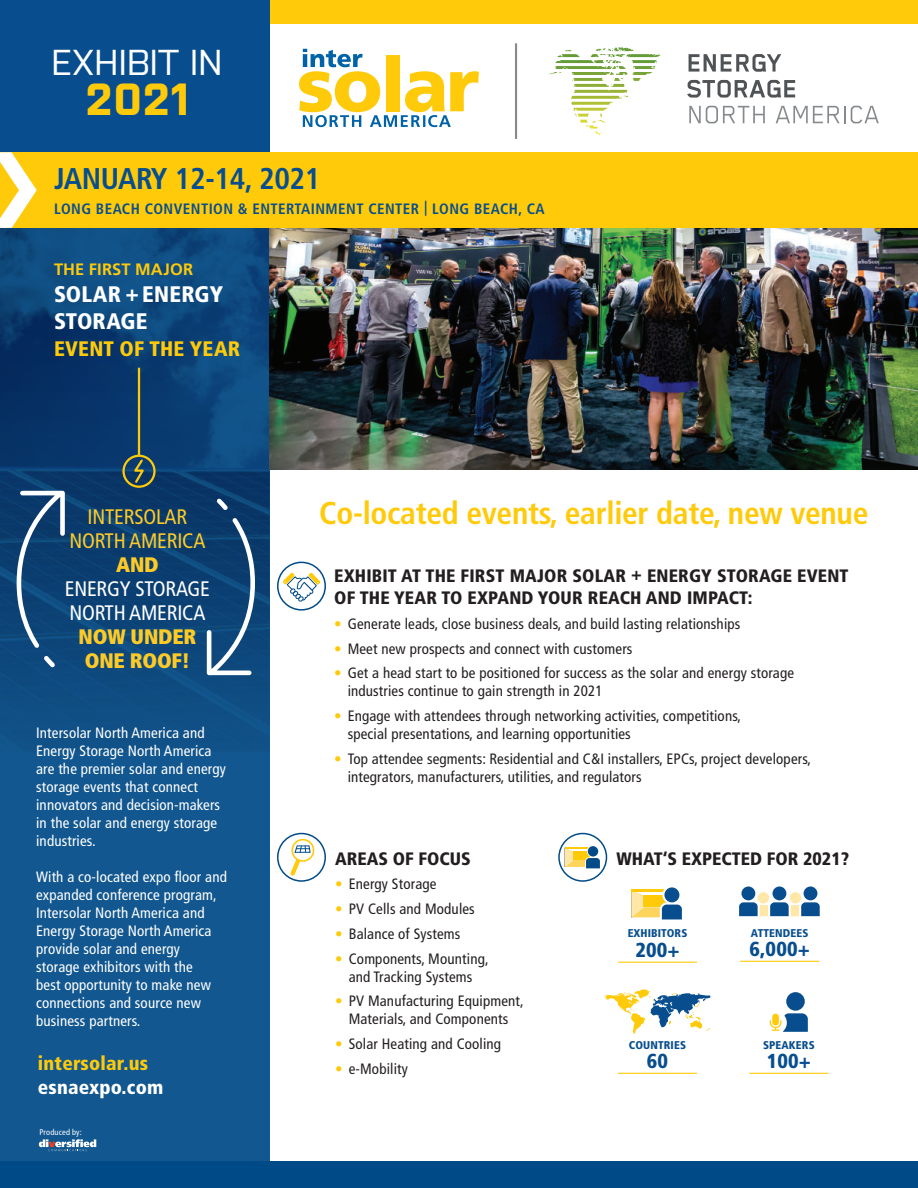
<style>
.page{position:relative;width:918px;height:1188px;background:#fff}
.page>*{position:absolute;margin:0;border:0;box-sizing:border-box;transform-origin:0 0}
.t1{font:700 45px "Purista";color:#feca0a}
.t2{font:36px "Purista";letter-spacing:.01em;color:#fff}
.t3{font:700 condensed 31.5px "Frutiger LT Std";letter-spacing:-.01em;color:#feca0a}
.t4{font:700 condensed 30px "Frutiger LT Std";letter-spacing:-.01em;color:#084e8e}
.t5{font:900 condensed 22.5px/27px "Frutiger LT Std";letter-spacing:.005em;color:#fff}
.t6{font:condensed 21px/24px "Frutiger LT Std";letter-spacing:-.01em;color:#fff}
.t7{font:condensed 21px/24px "Frutiger LT Std";letter-spacing:-.01em;color:#feca26;text-align:center}
.t8{font:900 condensed 21px/24px "Frutiger LT Std";letter-spacing:-.01em;color:#feca26}
.t9{font:900 condensed 21px "Frutiger LT Std";letter-spacing:.01em;color:#feca0a}
.t10{font:900 condensed 20.25px "Frutiger LT Std";letter-spacing:.01em;color:#084e8e}
.t11{font:900 condensed 19.5px "Frutiger LT Std";letter-spacing:.01em;color:#feca0a}
.t12{font:900 condensed 19.5px "Frutiger LT Std";letter-spacing:.01em;color:#fff}
.t13{font:900 condensed 18px/22.5px "Frutiger LT Std";letter-spacing:.01em;color:#231f20}
.t14{font:700 16.5px "Frutiger LT Std";letter-spacing:.005em;color:#feca0a}
.t15{font:condensed 15px/18px "Frutiger LT Std";letter-spacing:.01em;color:#231f20}
.t16{font:condensed 15px/18px "Frutiger LT Std";letter-spacing:.01em;color:#fff}
.t17{font:700 condensed 15px "Frutiger LT Std";letter-spacing:.03em;color:#084e8e}
.t18{font:900 condensed 11.25px "Frutiger LT Std";letter-spacing:.01em;color:#084e8e}
.t19{font:condensed 8.4px "Frutiger LT Std";letter-spacing:.025em;color:#fff}
.s1{color:#feca0a}
</style>
<div class="page">
<div style="left:0;top:0;width:918px;height:24px;background:#feca0a"></div>
<div style="left:0;top:0;width:270px;height:228px;background:#084e8e"></div>
<svg style="left:0;top:228px;width:270px;height:933px;fill:#12578f"></svg>
<img style="left:270px;top:228px;width:648px;height:241px">
<svg style="left:39px;top:1139px;width:57px;height:12px"></svg>
<svg style="left:615px;top:47px;width:19px;height:4px"></svg>
<svg style="left:689px;top:54px;width:92px;height:18px"></svg>
<svg style="left:687px;top:80px;width:108px;height:18px"></svg>
<svg style="left:689px;top:106px;width:76px;height:17px"></svg>
<svg style="left:776px;top:106px;width:103px;height:17px"></svg>
<svg style="left:299px;top:49px;width:180px;height:78px"></svg>
<hr style="left:515px;top:43px;width:2px;height:96px;background:#868a8d">
<div style="left:0;top:152px;width:918px;height:76px;background:#feca0a"></div>
<svg style="left:0;top:152px;width:37px;height:76px"></svg>
<svg style="left:17px;top:491px;width:238px;height:184px;fill:#0c4174"></svg>
<hr style="left:138px;top:369px;width:2px;height:86px;background:#feca0a">
<svg style="left:131px;top:458px;width:16px;height:27px"></svg>
<div style="left:122px;top:455px;width:34px;height:33px;border:2px solid #feca0a;border-radius:50%"></div>
<svg style="left:278px;top:562px;width:47px;height:48px"></svg>
<div style="left:277px;top:562px;width:49px;height:49px;border:2px solid #004b87;border-radius:50%"></div>
<svg style="left:283px;top:573px;width:37px;height:30px"></svg>
<svg style="left:605px;top:989px;width:105px;height:45px"></svg>
<hr style="left:618px;top:1073px;width:79px;height:1px;background:#feca0a">
<div style="left:786px;top:992px;width:19px;height:19px;background:#084e8e;border-radius:50%"></div>
<svg style="left:770px;top:1013px;width:38px;height:19px"></svg>
<hr style="left:749px;top:1073px;width:79px;height:1px;background:#feca0a">
<div style="left:662px;top:885px;width:19px;height:19px;border:4px solid #fff;border-radius:50%"></div>
<svg style="left:664px;top:887px;width:15px;height:15px"></svg>
<svg style="left:631px;top:890px;width:51px;height:30px"></svg>
<hr style="left:618px;top:962px;width:79px;height:1px;background:#feca0a">
<div style="left:758px;top:892px;width:11px;height:11px;background:#ffe7a7;border-radius:50%"></div>
<div style="left:790px;top:892px;width:11px;height:11px;background:#ffe7a7;border-radius:50%"></div>
<div style="left:802px;top:885px;width:17px;height:17px;border:4px solid #fff;border-radius:50%"></div>
<div style="left:804px;top:887px;width:13px;height:13px;background:#084e8e;border-radius:50%"></div>
<div style="left:771px;top:885px;width:17px;height:17px;border:4px solid #fff;border-radius:50%"></div>
<div style="left:773px;top:887px;width:13px;height:13px;background:#084e8e;border-radius:50%"></div>
<div style="left:739px;top:885px;width:18px;height:17px;border:4px solid #fff;border-radius:50%"></div>
<div style="left:741px;top:887px;width:14px;height:13px;background:#084e8e;border-radius:50%"></div>
<svg style="left:739px;top:899px;width:81px;height:18px"></svg>
<hr style="left:740px;top:961px;width:79px;height:1px;background:#feca0a">
<svg style="left:289px;top:836px;width:28px;height:40px"></svg>
<div style="left:277px;top:833px;width:49px;height:49px;border:2px solid #004b87;border-radius:50%"></div>
<svg style="left:559px;top:834px;width:47px;height:47px"></svg>
<div style="left:587px;top:845px;width:12px;height:12px;border:2px solid #fff;border-radius:50%"></div>
<div style="left:588px;top:846px;width:10px;height:11px;background:#004b87;border-radius:50%"></div>
<svg style="left:565px;top:848px;width:37px;height:22px"></svg>
<div style="left:558px;top:833px;width:49px;height:49px;border:2px solid #004b87;border-radius:50%"></div>
<div style="left:0;top:1161px;width:918px;height:27px;background:#004b87"></div>
<h2 class="t2" style="left:52px;top:41px;width:172px">EXHIBIT IN</h2>
<h1 class="t1" style="left:85px;top:74px;width:105px">2021</h1>
<h3 class="t4" style="left:54px;top:161px;width:268px">JANUARY 12-14, 2021</h3>
<p class="t17" style="left:54px;top:200px;width:492px">LONG BEACH CONVENTION &amp; ENTERTAINMENT CENTER | LONG BEACH, CA</p>
<p class="t14" style="left:54px;top:260px;width:141px">THE FIRST MAJOR</p>
<h3 class="t5" style="left:54px;top:281px;width:170px">SOLAR + ENERGY<br>STORAGE</h3>
<h3 class="t9" style="left:54px;top:336px;width:188px">EVENT OF THE YEAR</h3>
<h3 class="t7" style="left:69px;top:505px;width:137px">INTERSOLAR<br>NORTH AMERICA</h3>
<h3 class="t8" style="left:116px;top:553px;width:44px">AND</h3>
<h3 class="t6" style="left:65px;top:577px;width:146px">ENERGY STORAGE<br>NORTH AMERICA</h3>
<h3 class="t8" style="left:79px;top:625px;width:119px">NOW UNDER<br>ONE ROOF!</h3>
<p class="t16" style="left:36px;top:723px;width:191px">Intersolar North America and<br>Energy Storage North America are the premier solar and energy storage events that connect innovators and decision-makers in the solar and energy storage industries.</p>
<p class="t16" style="left:36px;top:867px;width:192px">With a co-located expo floor and expanded conference program,<br>Intersolar North America and<br>Energy Storage North America provide solar and energy storage exhibitors with the<br>best opportunity to make new connections and source new business partners.</p>
<h3 class="t11" style="left:38px;top:1052px;width:112px">intersolar.us</h3>
<h3 class="t12" style="left:38px;top:1076px;width:127px">esnaexpo.com</h3>
<p class="t19" style="left:39px;top:1127px;width:44px">Produced by:</p>
<h3 class="t3" style="left:319px;top:495px;width:551px">Co-located events, earlier date, new venue</h3>
<p class="t13" style="left:334px;top:564px;width:516px">EXHIBIT AT THE FIRST MAJOR SOLAR + ENERGY STORAGE EVENT<br>OF THE YEAR TO EXPAND YOUR REACH AND IMPACT:</p>
<p class="t15" style="left:334px;top:615px;width:408px"><span class="s1">•</span> Generate leads, close business deals, and build lasting relationships</p>
<p class="t15" style="left:334px;top:640px;width:300px"><span class="s1">•</span> Meet new prospects and connect with customers</p>
<p class="t15" style="left:348px;top:664px;width:448px;text-indent:-14px"><span class="s1">•</span> Get a head start to be positioned for success as the solar and energy storage industries continue to gain strength in 2021</p>
<p class="t15" style="left:348px;top:707px;width:395px;text-indent:-14px"><span class="s1">•</span> Engage with attendees through networking activities, competitions, special presentations, and learning opportunities</p>
<p class="t15" style="left:348px;top:750px;width:465px;text-indent:-14px"><span class="s1">•</span> Top attendee segments: Residential and C&amp;I installers, EPCs, project developers, integrators, manufacturers, utilities, and regulators</p>
<p class="t13" style="left:335px;top:847px;width:137px">AREAS OF FOCUS</p>
<p class="t15" style="left:335px;top:875px;width:103px"><span class="s1">•</span> Energy Storage</p>
<p class="t15" style="left:335px;top:900px;width:141px"><span class="s1">•</span> PV Cells and Modules</p>
<p class="t15" style="left:335px;top:925px;width:127px"><span class="s1">•</span> Balance of Systems</p>
<p class="t15" style="left:335px;top:949px;width:155px;text-align:center"><span class="s1">•</span> Components, Mounting, and Tracking Systems</p>
<p class="t15" style="left:335px;top:992px;width:190px;text-align:center"><span class="s1">•</span> PV Manufacturing Equipment,<br>Materials, and Components</p>
<p class="t15" style="left:335px;top:1035px;width:167px"><span class="s1">•</span> Solar Heating and Cooling</p>
<p class="t15" style="left:335px;top:1060px;width:74px"><span class="s1">•</span> e-Mobility</p>
<p class="t13" style="left:616px;top:847px;width:234px">WHAT‘S EXPECTED FOR 2021?</p>
<p class="t18" style="left:628px;top:927px;width:61px">EXHIBITORS</p>
<h3 class="t10" style="left:635px;top:937px;width:46px">200+</h3>
<p class="t18" style="left:629px;top:1038px;width:59px">COUNTRIES</p>
<h3 class="t10" style="left:647px;top:1048px;width:23px">60</h3>
<p class="t18" style="left:751px;top:926px;width:59px">ATTENDEES</p>
<h3 class="t10" style="left:749px;top:936px;width:62px">6,000+</h3>
<p class="t18" style="left:763px;top:1038px;width:53px">SPEAKERS</p>
<h3 class="t10" style="left:767px;top:1048px;width:46px">100+</h3>
</div>
